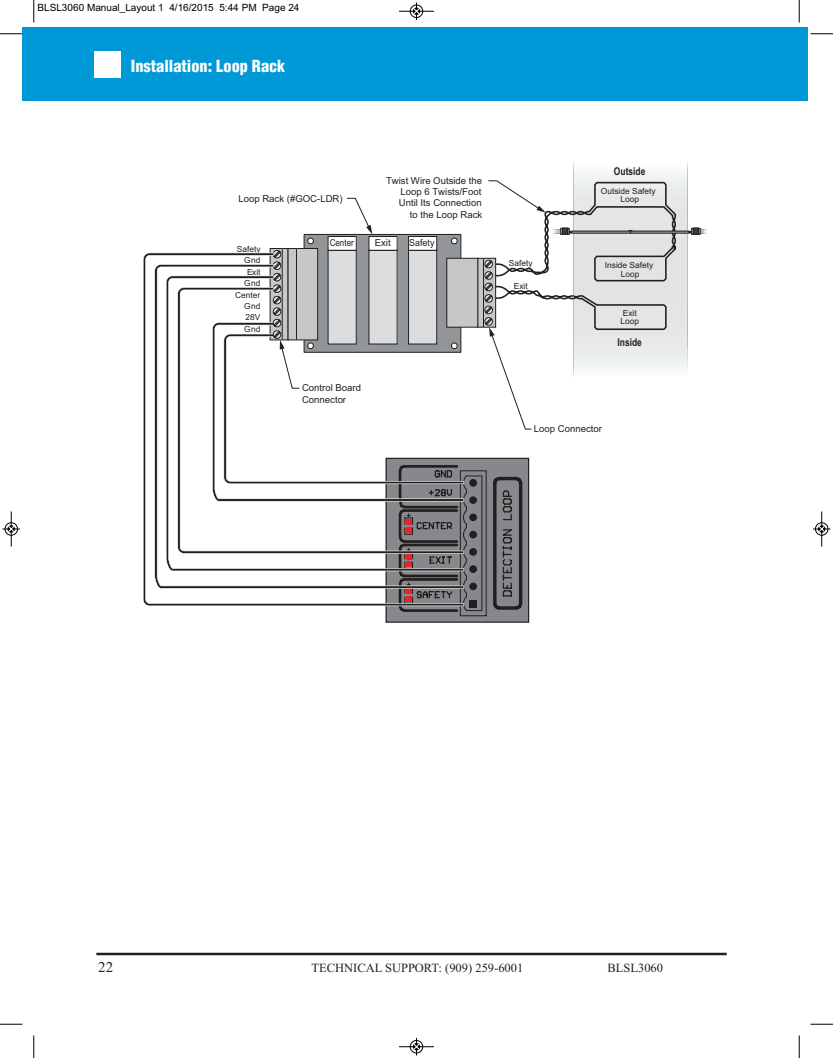
<style>
.page{position:relative;width:833px;height:1058px;background:#fff}
.page>*{position:absolute;margin:0;border:0;box-sizing:border-box;transform-origin:0 0}
.t1{font:900 condensed 16.25px "Helvetica LT Std";color:#fff}
.t2{font:15px "Times New Roman";color:#231f20}
.t3{font:12.5px "Times New Roman";color:#231f20}
.t4{font:700 10.75px "Arial";color:#231f20;scale:.78 1}
.t5{font:10px "Arial";color:#000}
.t6{font:9.62px/11.4px "Arial";color:#231f20;text-align:right}
.t7{font:9.62px "Arial";color:#231f20;scale:.84 1}
.t8{font:9.62px "Arial";color:#231f20;scale:.93 1}
.t9{font:8.38px/8.4px "Arial";color:#231f20;text-align:center}
</style>
<div class="page">
<div style="left:22px;top:27px;width:785px;height:74px;background:#0099d8"></div>
<hr style="left:96px;top:952px;width:630px;height:3px;background:#231f20">
<div style="left:94px;top:51px;width:27px;height:26px;background:#fff"></div>
<svg style="left:676px;top:173px;width:11px;height:195px;background:#e4e6e6"></svg>
<div style="left:386px;top:458px;width:142px;height:164px;background:#86888b"></div>
<div style="left:385px;top:458px;width:144px;height:164px;border:1px solid #231f20"></div>
<svg style="left:397px;top:470px;width:126px;height:146px"></svg>
<div style="left:270px;top:248px;width:18px;height:92px;border:1px solid #231f20"></div>
<div style="left:477px;top:258px;width:18px;height:69px;background:linear-gradient(to bottom,#c6c7c8,#c6c7c8)"></div>
<div style="left:447px;top:258px;width:30px;height:69px;background:#c6c7c8"></div>
<div style="left:446px;top:258px;width:32px;height:69px;border:1px solid #231f20"></div>
<hr style="left:483px;top:258px;width:1px;height:69px;background:#231f20">
<div style="left:484px;top:271px;width:8px;height:8px;border:1px solid #231f20;border-radius:50%"></div>
<div style="left:484px;top:260px;width:8px;height:8px;border:1px solid #231f20;border-radius:50%"></div>
<div style="left:484px;top:283px;width:8px;height:8px;border:1px solid #231f20;border-radius:50%"></div>
<div style="left:484px;top:294px;width:8px;height:8px;border:1px solid #231f20;border-radius:50%"></div>
<div style="left:484px;top:306px;width:8px;height:8px;border:1px solid #231f20;border-radius:50%"></div>
<div style="left:484px;top:317px;width:8px;height:8px;border:1px solid #231f20;border-radius:50%"></div>
<svg style="left:143px;top:253px;width:321px;height:353px"></svg>
<svg style="left:212px;top:322px;width:252px;height:179px"></svg>
<div style="left:630px;top:231px;width:59px;height:2px;border:1px solid #231f20"></div>
<svg style="left:273px;top:197px;width:188px;height:192px"></svg>
<svg style="left:485px;top:161px;width:191px;height:269px"></svg>
<svg style="left:687px;top:161px;width:19px;height:211px"></svg>
<svg style="left:33px;top:0;width:2px;height:22px"></svg>
<svg style="left:0;top:33px;width:22px;height:2px"></svg>
<svg style="left:798px;top:0;width:2px;height:22px"></svg>
<svg style="left:810px;top:33px;width:22px;height:2px"></svg>
<svg style="left:33px;top:1035px;width:2px;height:23px"></svg>
<svg style="left:0;top:1023px;width:22px;height:2px"></svg>
<svg style="left:798px;top:1035px;width:2px;height:23px"></svg>
<svg style="left:810px;top:1023px;width:22px;height:2px"></svg>
<hr style="left:399px;top:11px;width:35px;height:1px;background:#000">
<div style="left:410px;top:5px;width:13px;height:13px;border:1px solid #000;border-radius:50%"></div>
<svg style="left:413px;top:2px;width:6px;height:18px"></svg>
<hr style="left:399px;top:1046px;width:35px;height:1px;background:#000">
<div style="left:410px;top:1040px;width:13px;height:13px;border:1px solid #000;border-radius:50%"></div>
<svg style="left:413px;top:1038px;width:6px;height:17px"></svg>
<hr style="left:11px;top:511px;width:1px;height:35px;background:#000">
<div style="left:5px;top:522px;width:13px;height:13px;border:1px solid #000;border-radius:50%"></div>
<svg style="left:2px;top:526px;width:18px;height:6px"></svg>
<hr style="left:821px;top:511px;width:1px;height:35px;background:#000">
<div style="left:815px;top:522px;width:13px;height:13px;border:1px solid #000;border-radius:50%"></div>
<svg style="left:813px;top:526px;width:17px;height:6px"></svg>
<p class="t5" style="left:38px;top:2px;width:263px">BLSL3060 Manual_Layout 1 4/16/2015 5:44 PM Page 24</p>
<h1 class="t1" style="left:131px;top:60px;width:156px">Installation: Loop Rack</h1>
<p class="t6" style="left:386px;top:175px;width:98px">Twist Wire Outside the<br>Loop 6 Twists/Foot<br>Until Its Connection<br>to the Loop Rack</p>
<p class="t6" style="left:238px;top:192px;width:106px">Loop Rack (#GOC-LDR)</p>
<p class="t7" style="left:329px;top:237px;width:30px">Center</p>
<p class="t6" style="left:375px;top:237px;width:17px">Exit</p>
<p class="t8" style="left:409px;top:237px;width:29px">Safety</p>
<p class="t9" style="left:237px;top:244px;width:25px">Safety</p>
<p class="t9" style="left:244px;top:256px;width:18px">Gnd</p>
<p class="t9" style="left:247px;top:267px;width:15px">Exit</p>
<p class="t9" style="left:244px;top:279px;width:18px">Gnd</p>
<p class="t9" style="left:235px;top:290px;width:27px">Center</p>
<p class="t9" style="left:244px;top:302px;width:18px">Gnd</p>
<p class="t9" style="left:244px;top:312px;width:18px;line-height:11.5px;text-align:left">28V<br>Gnd</p>
<p class="t6" style="left:302px;top:382px;width:61px;text-align:left">Control Board<br>Connector</p>
<p class="t4" style="left:614px;top:164px;width:42px">Outside</p>
<p class="t9" style="left:509px;top:259px;width:25px">Safety</p>
<p class="t9" style="left:513px;top:282px;width:15px">Exit</p>
<p class="t9" style="left:601px;top:186px;width:56px">Outside Safety<br>Loop</p>
<p class="t9" style="left:604px;top:261px;width:50px">Inside Safety<br>Loop</p>
<p class="t9" style="left:620px;top:308px;width:20px;text-align:left">Exit<br>Loop</p>
<p class="t4" style="left:617px;top:335px;width:33px">Inside</p>
<p class="t6" style="left:534px;top:423px;width:70px">Loop Connector</p>
<h2 class="t2" style="left:98px;top:958px;width:16px">22</h2>
<p class="t3" style="left:311px;top:960px;width:213px">TECHNICAL SUPPORT: (909) 259-6001</p>
<p class="t3" style="left:607px;top:960px;width:57px">BLSL3060</p>
</div>
